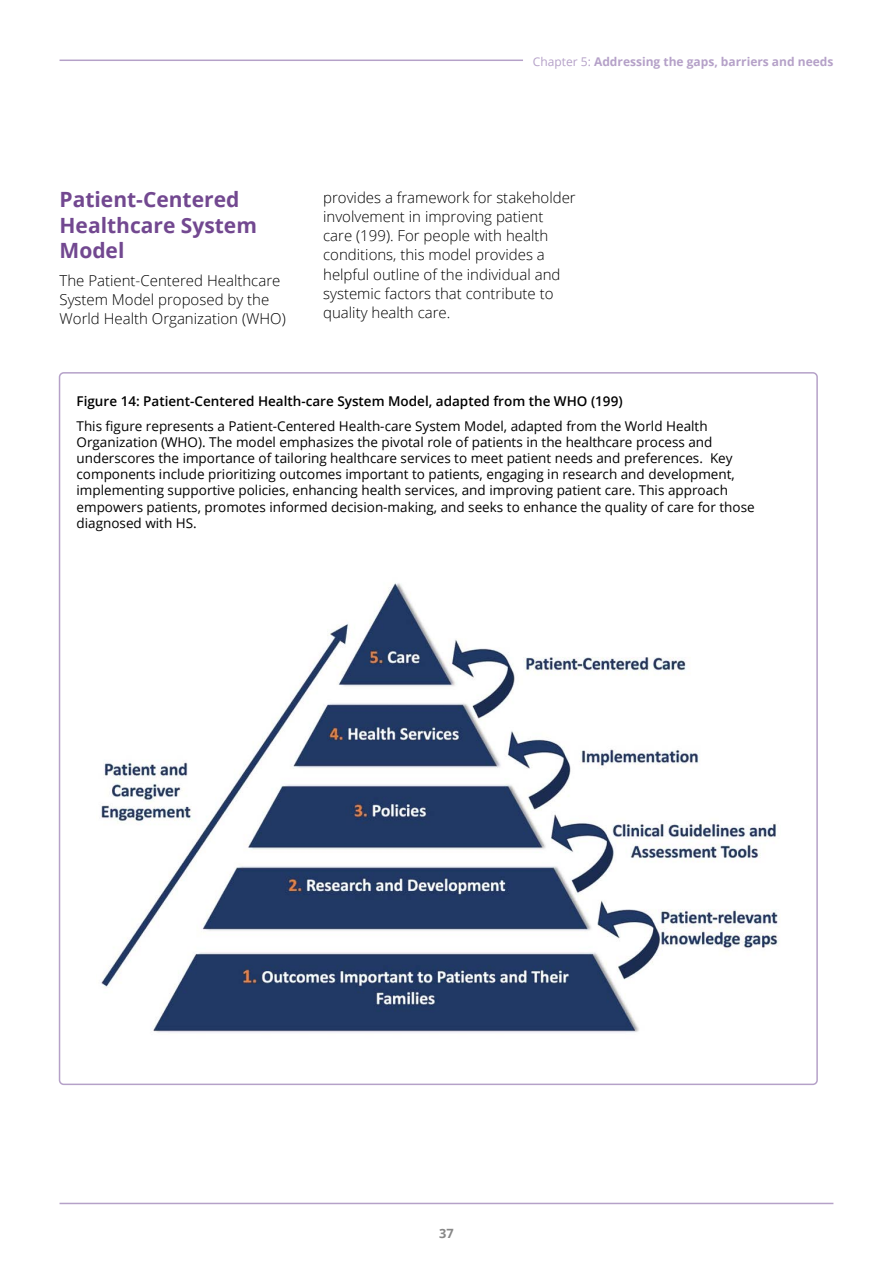
<style>
.page{position:relative;width:893px;height:1263px;background:#fff}
.page>*{position:absolute;margin:0;border:0;box-sizing:border-box;transform-origin:0 0}
.body___sub_big{font:700 21px/25.2px "Open Sans";color:#724890}
.body{font:300 15px/19.2px "Open Sans";color:#000}
.t1{font:13.5px/16.2px "Open Sans";color:#000}
.t2{font:600 13.5px "Open Sans";color:#000}
.t3{font:700 12.75px "Open Sans";color:#878787}
.t4{font:700 12px "Open Sans";color:#b5a1c8}
.s1{font-weight:400}
</style>
<div class="page">
<img style="left:101px;top:583px;width:679px;height:450px">
<hr style="left:60px;top:1203px;width:773px;height:1px;background:#b5a1c8">
<hr style="left:60px;top:60px;width:463px;height:1px;background:#b5a1c8">
<p class="t4" style="left:533px;top:53px;width:302px"><span class="s1">Chapter 5:</span> Addressing the gaps, barriers and needs</p>
<p class="body___sub_big" style="left:60px;top:187px;width:199px">Patient-Centered<br>Healthcare System<br>Model</p>
<p class="body" style="left:60px;top:270px;width:228px">The Patient-Centered Healthcare<br>System Model proposed by the<br>World Health Organization (WHO)</p>
<p class="body" style="left:323px;top:187px;width:254px">provides a framework for stakeholder involvement in improving patient care (199). For people with health conditions, this model provides a helpful outline of the individual and systemic factors that contribute to quality health care.</p>
<p class="t2" style="left:77px;top:392px;width:548px">Figure 14: Patient-Centered Health-care System Model, adapted from the WHO (199)</p>
<p class="t1" style="left:77px;top:417px;width:680px">This figure represents a Patient-Centered Health-care System Model, adapted from the World Health Organization (WHO). The model emphasizes the pivotal role of patients in the healthcare process and underscores the importance of tailoring healthcare services to meet patient needs and preferences. Key components include prioritizing outcomes important to patients, engaging in research and development, implementing supportive policies, enhancing health services, and improving patient care. This approach empowers patients, promotes informed decision-making, and seeks to enhance the quality of care for those diagnosed with HS.</p>
<p class="t3" style="left:439px;top:1224px;width:16px">37</p>
</div>
